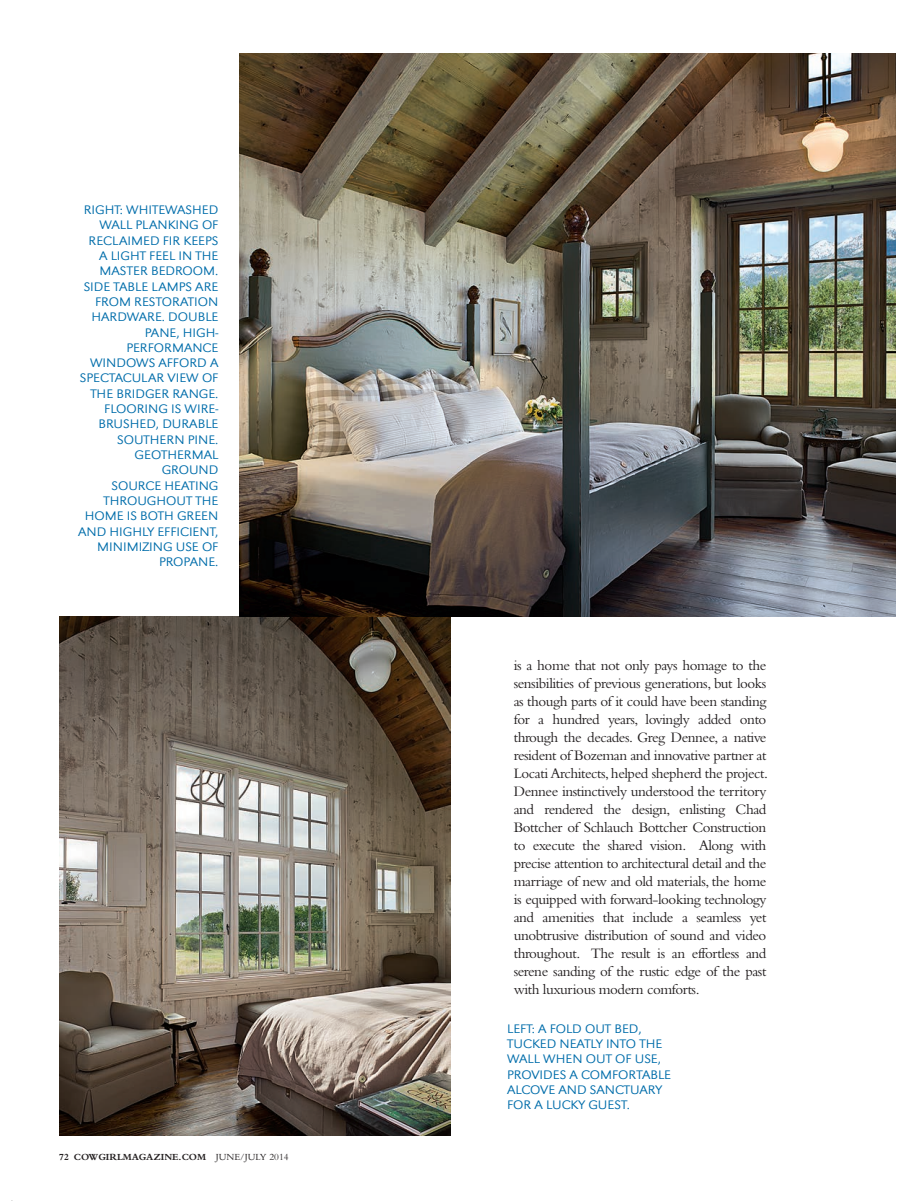
<style>
.page{position:relative;width:911px;height:1201px;background:#fff}
.page>*{position:absolute;margin:0;border:0;box-sizing:border-box;transform-origin:0 0}
.t1{font:15px/18px "Bembo";letter-spacing:-.03em;color:#231f20;text-align:justify}
.t2{font:12.75px/15.3px "URW Grotesk T Ligh Extr Wide";color:#006daa;text-align:right}
.t3{font:700 9.75px "Bembo";color:#231f20}
.s1{font-weight:400}
</style>
<div class="page">
<img style="left:59px;top:616px;width:391px;height:518px">
<img style="left:240px;top:53px;width:655px;height:563px">
<p class="t2" style="left:78px;top:202px;width:142px">RIGHT: WHITEWASHED<br>WALL PLANKING OF<br>RECLAIMED FIR KEEPS<br>A LIGHT FEEL IN THE<br>MASTER BEDROOM.<br>SIDE TABLE LAMPS ARE<br>FROM RESTORATION<br>HARDWARE. DOUBLE<br>PANE, HIGH-<br>PERFORMANCE<br>WINDOWS AFFORD A<br>SPECTACULAR VIEW OF<br>THE BRIDGER RANGE.<br>FLOORING IS WIRE-<br>BRUSHED, DURABLE<br>SOUTHERN PINE.<br>GEOTHERMAL<br>GROUND<br>SOURCE HEATING<br>THROUGHOUT THE<br>HOME IS BOTH GREEN<br>AND HIGHLY EFFICIENT,<br>MINIMIZING USE OF<br>PROPANE.</p>
<p class="t3" style="left:59px;top:1150px;width:231px">72 COWGIRLMAGAZINE.COM <span class="s1">JUNE/JULY 2014</span></p>
<p class="t1" style="left:514px;top:656px;width:256px">is a home that not only pays homage to the sensibilities of previous generations, but looks as though parts of it could have been standing for a hundred years, lovingly added onto through the decades. Greg Dennee, a native resident of Bozeman and innovative partner at Locati Architects, helped shepherd the project.<br>Dennee instinctively understood the territory and rendered the design, enlisting Chad Bottcher of Schlauch Bottcher Construction to execute the shared vision. Along with precise attention to architectural detail and the marriage of new and old materials, the home is equipped with forward-looking technology and amenities that include a seamless yet unobtrusive distribution of sound and video throughout. The result is an effortless and serene sanding of the rustic edge of the past with luxurious modern comforts.</p>
<p class="t2" style="left:507px;top:1020px;width:165px;text-align:left">LEFT: A FOLD OUT BED,<br>TUCKED NEATLY INTO THE<br>WALL WHEN OUT OF USE,<br>PROVIDES A COMFORTABLE<br>ALCOVE AND SANCTUARY<br>FOR A LUCKY GUEST.</p>
</div>
